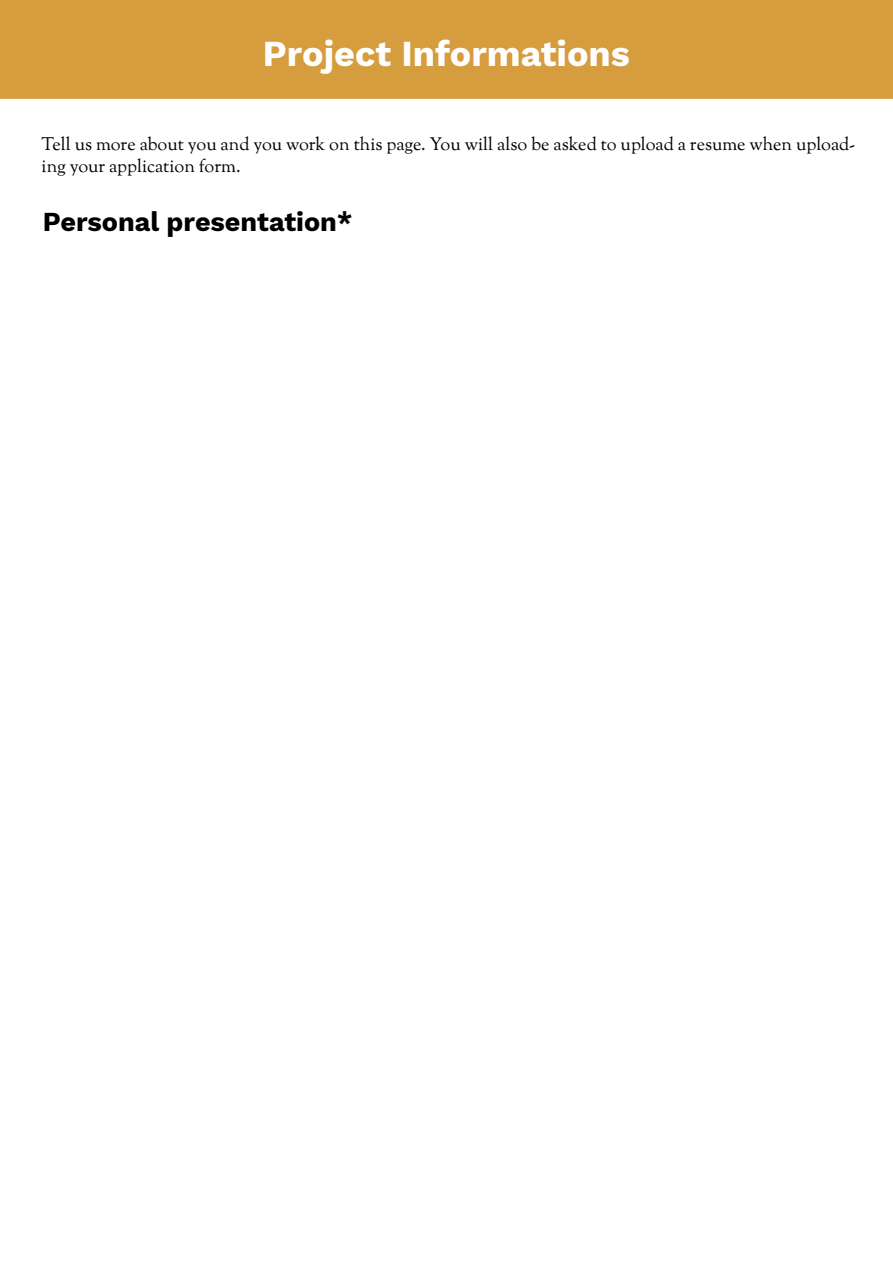
<style>
.page{position:relative;width:893px;height:1263px;background:#fff}
.page>*{position:absolute;margin:0;border:0;box-sizing:border-box;transform-origin:0 0}
.t1{font:36px "Work Sans";color:#fff}
.t2{font:27px "Work Sans";color:#000}
.t3{font:18px/21.6px "Sorts Mill Goudy";color:#000}
</style>
<div class="page">
<div style="left:0;top:0;width:893px;height:99px;background:#d59d3e"></div>
<h1 class="t1" style="left:263px;top:27px;width:369px">Project Informations</h1>
<p class="t3" style="left:41px;top:135px;width:815px">Tell us more about you and you work on this page. You will also be asked to upload a resume when upload&shy;ing your application form.</p>
<h2 class="t2" style="left:43px;top:202px;width:311px">Personal presentation*</h2>
</div>
